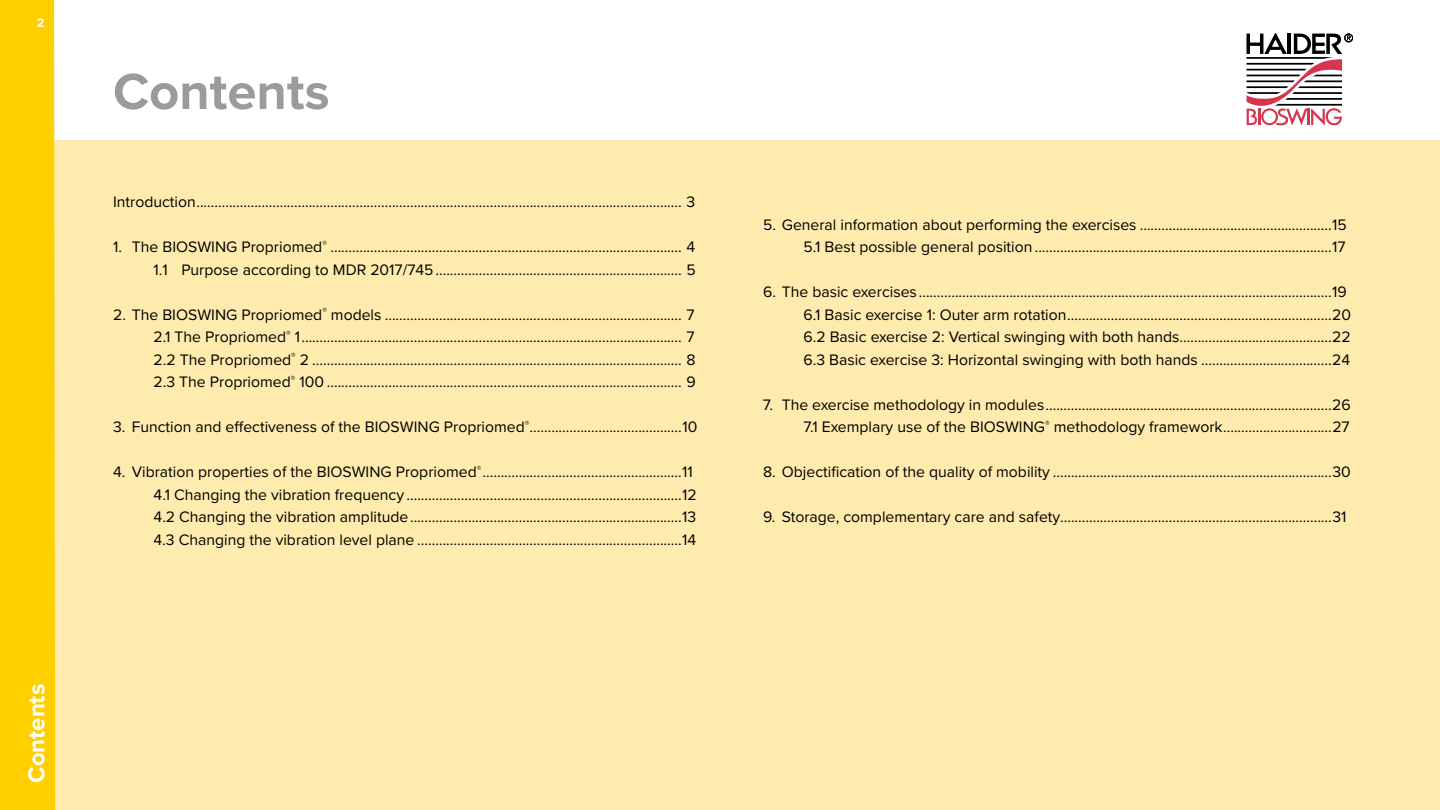
<style>
.page{position:relative;width:1440px;height:810px;background:#fff}
.page>*{position:absolute;margin:0;border:0;box-sizing:border-box;transform-origin:0 0}
.t1{font:700 52.5px "Proxima Nova";color:#9b9b9b}
.t2{font:700 24px "Proxima Nova";color:#fff}
.t3{font:15.75px/22.5px "Proxima Nova";color:#000;text-align:right}
.t4{font:700 12.75px "Proxima Nova";color:#fff}
</style>
<div class="page">
<div style="left:0;top:141px;width:1440px;height:669px;background:#ffebad"></div>
<svg style="left:1247px;top:33px;width:106px;height:92px"></svg>
<div style="left:0;top:0;width:55px;height:810px;background:#ffcf00"></div>
<p class="t4" style="left:37px;top:13px;width:9px">2</p>
<h2 class="t2" style="left:18px;top:783px;width:101px;rotate:-90deg">Contents</h2>
<h1 class="t1" style="left:113px;top:52px;width:218px">Contents</h1>
<p class="t3" style="left:113px;top:190px;width:584px">Introduction...................................................................................................................................... 3</p>
<p class="t3" style="left:113px;top:235px;width:584px">1. The BIOSWING Propriomed<sup>®</sup> ................................................................................................. 4<br>1.1 Purpose according to MDR 2017/745.................................................................... 5</p>
<p class="t3" style="left:154px;top:302px;width:544px;text-align:justify;text-indent:-40px">2. The BIOSWING Propriomed<sup>®</sup> models .................................................................................. 7<br>2.1 The Propriomed<sup>®</sup> 1......................................................................................................... 7<br>2.2 The Propriomed<sup>®</sup> 2 ...................................................................................................... 8<br>2.3 The Propriomed<sup>®</sup> 100 .................................................................................................. 9</p>
<p class="t3" style="left:113px;top:415px;width:586px">3. Function and effectiveness of the BIOSWING Propriomed<sup>®</sup>..........................................10</p>
<p class="t3" style="left:154px;top:460px;width:545px;text-align:left;text-indent:-40px">4. Vibration properties of the BIOSWING Propriomed<sup>®</sup> .......................................................11<br>4.1 Changing the vibration frequency ............................................................................12<br>4.2 Changing the vibration amplitude...........................................................................13<br>4.3 Changing the vibration level plane .........................................................................14</p>
<p class="t3" style="left:763px;top:212px;width:585px">5. General information about performing the exercises .....................................................15<br>5.1 Best possible general position ..................................................................................17</p>
<p class="t3" style="left:803px;top:280px;width:549px;text-align:left;text-indent:-40px">6. The basic exercises ..................................................................................................................19<br>6.1 Basic exercise 1: Outer arm rotation.........................................................................20<br>6.2 Basic exercise 2: Vertical swinging with both hands..........................................22<br>6.3 Basic exercise 3: Horizontal swinging with both hands ....................................24</p>
<p class="t3" style="left:763px;top:392px;width:589px">7. The exercise methodology in modules...............................................................................26<br>7.1 Exemplary use of the BIOSWING<sup>®</sup> methodology framework..............................27</p>
<p class="t3" style="left:763px;top:460px;width:589px">8. Objectification of the quality of mobility .............................................................................30</p>
<p class="t3" style="left:763px;top:505px;width:585px">9. Storage, complementary care and safety...........................................................................31</p>
</div>
